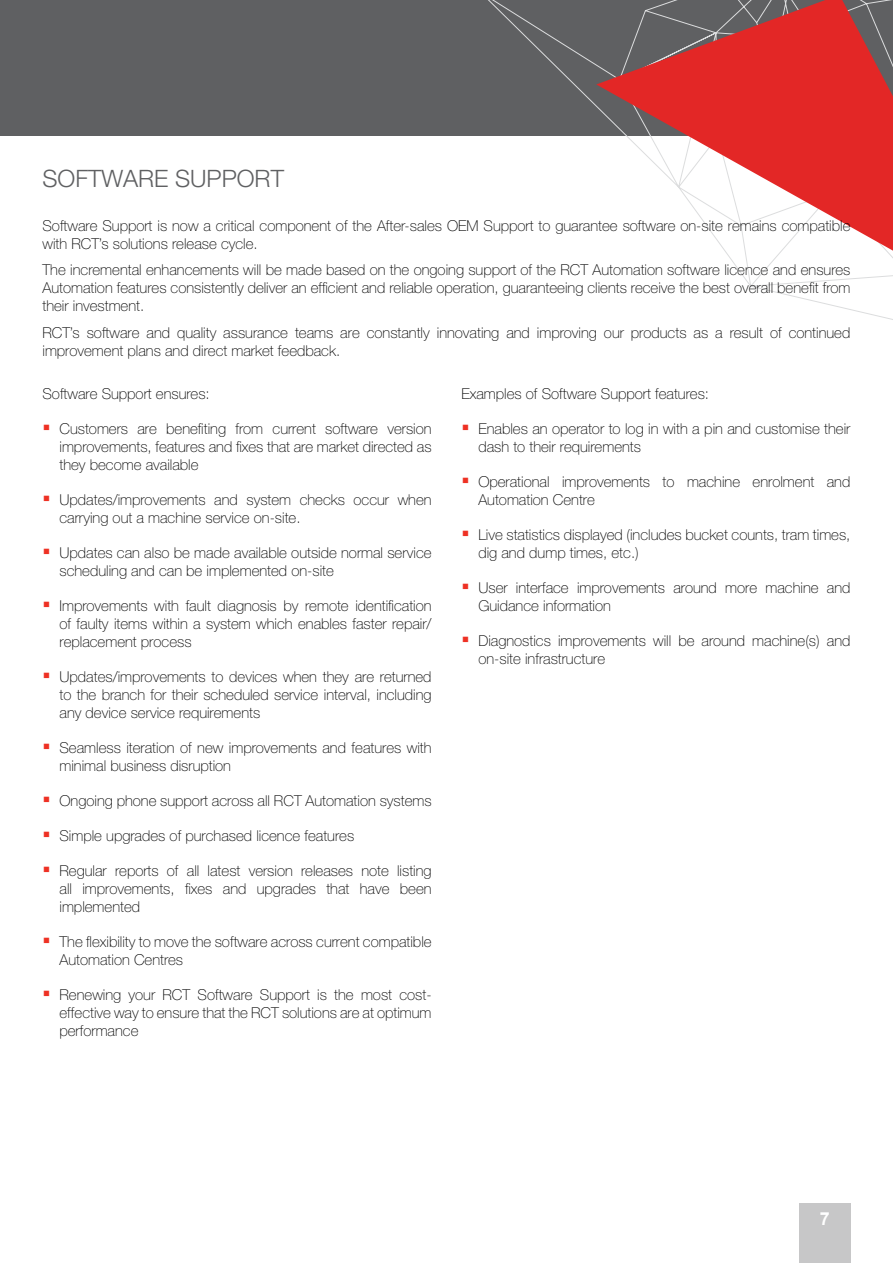
<style>
.page{position:relative;width:893px;height:1263px;background:#fff}
.page>*{position:absolute;margin:0;border:0;box-sizing:border-box;transform-origin:0 0}
.t1{font:300 24px "Helvetica Neue LT Std";color:#5f6062}
.t2{font:700 18px "Arial";color:#fff}
.t3{font:100 15px/18px "Helvetica Neue LT Std";color:#000}
</style>
<div class="page">
<div style="left:0;top:0;width:893px;height:136px;background:#5f6062"></div>
<svg style="left:488px;top:0;width:405px;height:320px"></svg>
<svg style="left:596px;top:0;width:297px;height:263px"></svg>
<div style="left:799px;top:1203px;width:51px;height:60px;background:#c7c7c8"></div>
<h1 class="t1" style="left:43px;top:164px;width:243px">SOFTWARE SUPPORT</h1>
<p class="t3" style="left:43px;top:216px;width:809px">Software Support is now a critical component of the After-sales OEM Support to guarantee software on-site remains compatible with RCT’s solutions release cycle.</p>
<p class="t3" style="left:43px;top:261px;width:809px;text-align:justify">The incremental enhancements will be made based on the ongoing support of the RCT Automation software licence and ensures Automation features consistently deliver an efficient and reliable operation, guaranteeing clients receive the best overall benefit from their investment.</p>
<p class="t3" style="left:43px;top:323px;width:809px">RCT’s software and quality assurance teams are constantly innovating and improving our products as a result of continued improvement plans and direct market feedback.</p>
<p class="t3" style="left:43px;top:385px;width:169px">Software Support ensures:</p>
<p class="t3" style="left:60px;top:420px;width:374px;text-align:justify">Customers are benefiting from current software version improvements, features and fixes that are market directed as they become available</p>
<p class="t3" style="left:60px;top:491px;width:374px">Updates/improvements and system checks occur when carrying out a machine service on-site.</p>
<p class="t3" style="left:60px;top:544px;width:374px">Updates can also be made available outside normal service scheduling and can be implemented on-site</p>
<p class="t3" style="left:60px;top:597px;width:374px;text-align:justify">Improvements with fault diagnosis by remote identification of faulty items within a system which enables faster repair/ replacement process</p>
<p class="t3" style="left:60px;top:668px;width:374px;text-align:justify">Updates/improvements to devices when they are returned to the branch for their scheduled service interval, including any device service requirements</p>
<p class="t3" style="left:60px;top:739px;width:374px">Seamless iteration of new improvements and features with minimal business disruption</p>
<p class="t3" style="left:60px;top:792px;width:374px">Ongoing phone support across all RCT Automation systems</p>
<p class="t3" style="left:60px;top:827px;width:296px">Simple upgrades of purchased licence features</p>
<p class="t3" style="left:60px;top:862px;width:374px;text-align:justify">Regular reports of all latest version releases note listing all improvements, fixes and upgrades that have been implemented</p>
<p class="t3" style="left:60px;top:933px;width:374px">The flexibility to move the software across current compatible<br>Automation Centres</p>
<p class="t3" style="left:60px;top:986px;width:374px;text-align:justify">Renewing your RCT Software Support is the most cost&shy;effective way to ensure that the RCT solutions are at optimum performance</p>
<p class="t3" style="left:461px;top:385px;width:249px">Examples of Software Support features:</p>
<p class="t3" style="left:478px;top:420px;width:374px">Enables an operator to log in with a pin and customise their dash to their requirements</p>
<p class="t3" style="left:478px;top:473px;width:374px">Operational improvements to machine enrolment and<br>Automation Centre</p>
<p class="t3" style="left:478px;top:526px;width:374px">Live statistics displayed (includes bucket counts, tram times, dig and dump times, etc.)</p>
<p class="t3" style="left:478px;top:579px;width:374px">User interface improvements around more machine and<br>Guidance information</p>
<p class="t3" style="left:478px;top:632px;width:374px">Diagnostics improvements will be around machine(s) and on-site infrastructure</p>
<p class="t2" style="left:820px;top:1207px;width:12px">7</p>
</div>
